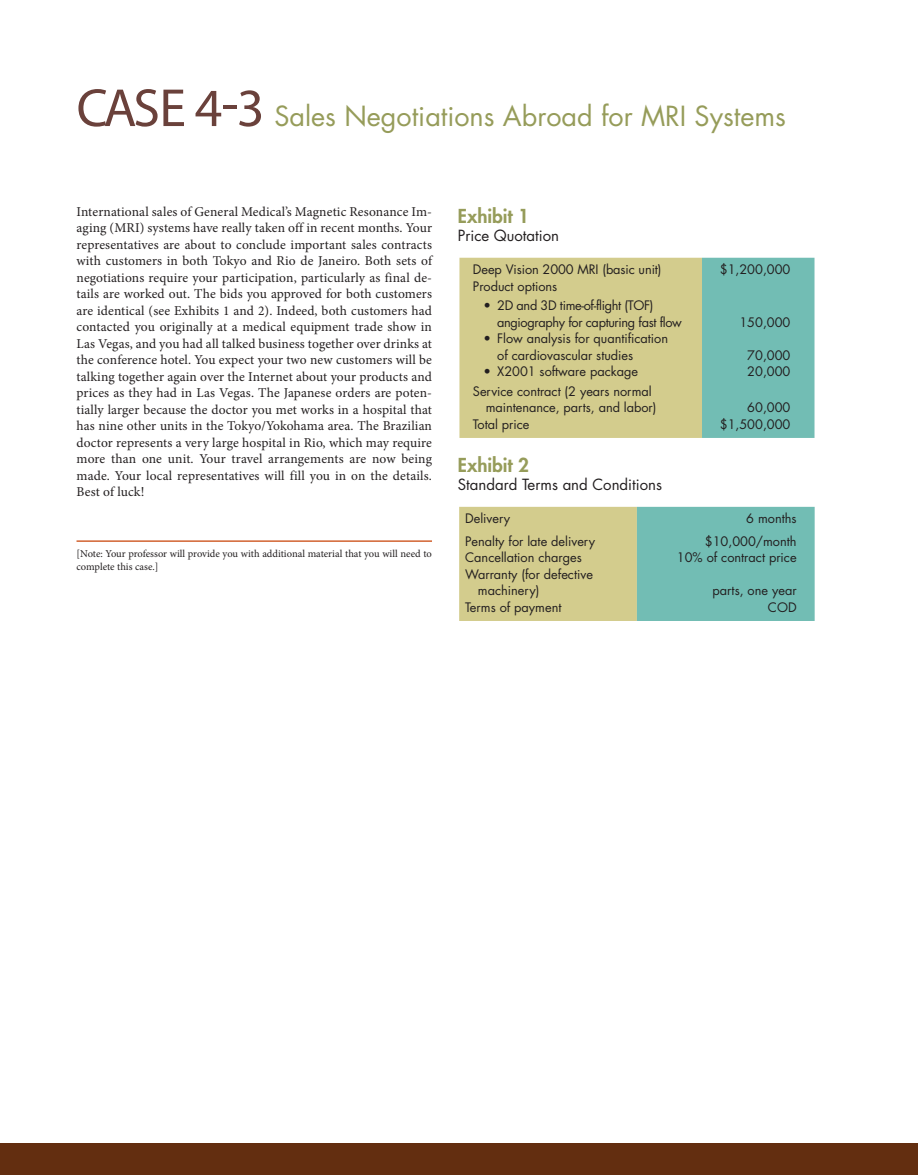
<style>
.page{position:relative;width:918px;height:1175px;background:#fff}
.page>*{position:absolute;margin:0;border:0;box-sizing:border-box;transform-origin:0 0}
.t1{font:27px "Futura Std";color:#969c5a}
.t2{font:800 18.75px "Futura Std";color:#969c5a}
.t3{font:15px "Futura Std";color:#231f20}
.t4{font:13.5px/16.5px "Minion Pro";letter-spacing:.01em;color:#231f20;text-align:justify}
.t5{font:12.75px/16.5px "Futura Std";color:#231f20}
.t6{font:12.75px/16.5px "Futura Std";letter-spacing:-.025em;color:#231f20}
.t7{font:10.5px/13.5px "Minion Pro";color:#231f20}
.s1{font-family:"Myriad Pro";font-size:54px;color:#6a413b}
</style>
<div class="page">
<div style="left:0;top:1143px;width:918px;height:31px;background:#632e10"></div>
<div style="left:459px;top:258px;width:243px;height:180px;background:#d3cc8d"></div>
<div style="left:702px;top:258px;width:113px;height:180px;background:#72bdb4"></div>
<svg style="left:459px;top:507px;width:356px;height:114px;background:#a2c4a0"></svg>
<hr style="left:77px;top:540px;width:355px;height:2px;background:#d26230">
<h1 class="t1" style="left:77px;top:103px;width:711px"><span class="s1">CASE 4-3</span> Sales Negotiations Abroad for MRI Systems</h1>
<p class="t4" style="left:77px;top:204px;width:357px">International sales of General Medical’s Magnetic Resonance Im&shy;aging (MRI) systems have really taken off in recent months. Your representatives are about to conclude important sales contracts with customers in both Tokyo and Rio de Janeiro. Both sets of negotiations require your participation, particularly as final de&shy;tails are worked out. The bids you approved for both customers are identical (see Exhibits 1 and 2). Indeed, both customers had contacted you originally at a medical equipment trade show in Las Vegas, and you had all talked business together over drinks at the conference hotel. You expect your two new customers will be talking together again over the Internet about your products and prices as they had in Las Vegas. The Japanese orders are poten&shy;tially larger because the doctor you met works in a hospital that has nine other units in the Tokyo/Yokohama area. The Brazilian doctor represents a very large hospital in Rio, which may require more than one unit. Your travel arrangements are now being made. Your local representatives will fill you in on the details.<br>Best of luck!</p>
<p class="t7" style="left:77px;top:547px;width:357px">[Note: Your professor will provide you with additional material that you will need to complete this case.]</p>
<h2 class="t2" style="left:458px;top:207px;width:73px">Exhibit 1</h2>
<p class="t3" style="left:458px;top:228px;width:103px">Price Quotation</p>
<p class="t5" style="left:473px;top:262px;width:190px">Deep Vision 2000 MRI (basic unit)</p>
<p class="t5" style="left:720px;top:262px;width:72px">$1,200,000</p>
<p class="t5" style="left:473px;top:279px;width:86px">Product options</p>
<p class="t6" style="left:497px;top:298px;width:186px;text-indent:-14px">• 2D and 3D time-of-flight (TOF) angiography for capturing fast flow</p>
<p class="t5" style="left:739px;top:315px;width:53px">150,000</p>
<p class="t5" style="left:497px;top:331px;width:172px;text-indent:-14px">• Flow analysis for quantification of cardiovascular studies</p>
<p class="t5" style="left:747px;top:348px;width:45px">70,000</p>
<p class="t5" style="left:483px;top:364px;width:156px">• X2001 software package</p>
<p class="t5" style="left:747px;top:364px;width:45px">20,000</p>
<p class="t5" style="left:486px;top:384px;width:172px;text-indent:-13px">Service contract (2 years normal maintenance, parts, and labor)</p>
<p class="t5" style="left:747px;top:400px;width:45px">60,000</p>
<p class="t5" style="left:473px;top:417px;width:58px">Total price</p>
<p class="t5" style="left:720px;top:417px;width:72px">$1,500,000</p>
<h2 class="t2" style="left:458px;top:456px;width:73px">Exhibit 2</h2>
<p class="t3" style="left:458px;top:477px;width:206px">Standard Terms and Conditions</p>
<p class="t5" style="left:465px;top:511px;width:47px">Delivery</p>
<p class="t5" style="left:746px;top:511px;width:52px">6 months</p>
<p class="t5" style="left:465px;top:534px;width:131px">Penalty for late delivery</p>
<p class="t5" style="left:705px;top:534px;width:93px">$10,000/month</p>
<p class="t5" style="left:465px;top:550px;width:118px">Cancellation charges</p>
<p class="t5" style="left:677px;top:550px;width:121px">10% of contract price</p>
<p class="t5" style="left:478px;top:567px;width:117px;text-indent:-13px">Warranty (for defective machinery)</p>
<p class="t5" style="left:712px;top:583px;width:86px">parts, one year</p>
<p class="t5" style="left:465px;top:600px;width:98px">Terms of payment</p>
<p class="t5" style="left:768px;top:600px;width:30px">COD</p>
</div>
